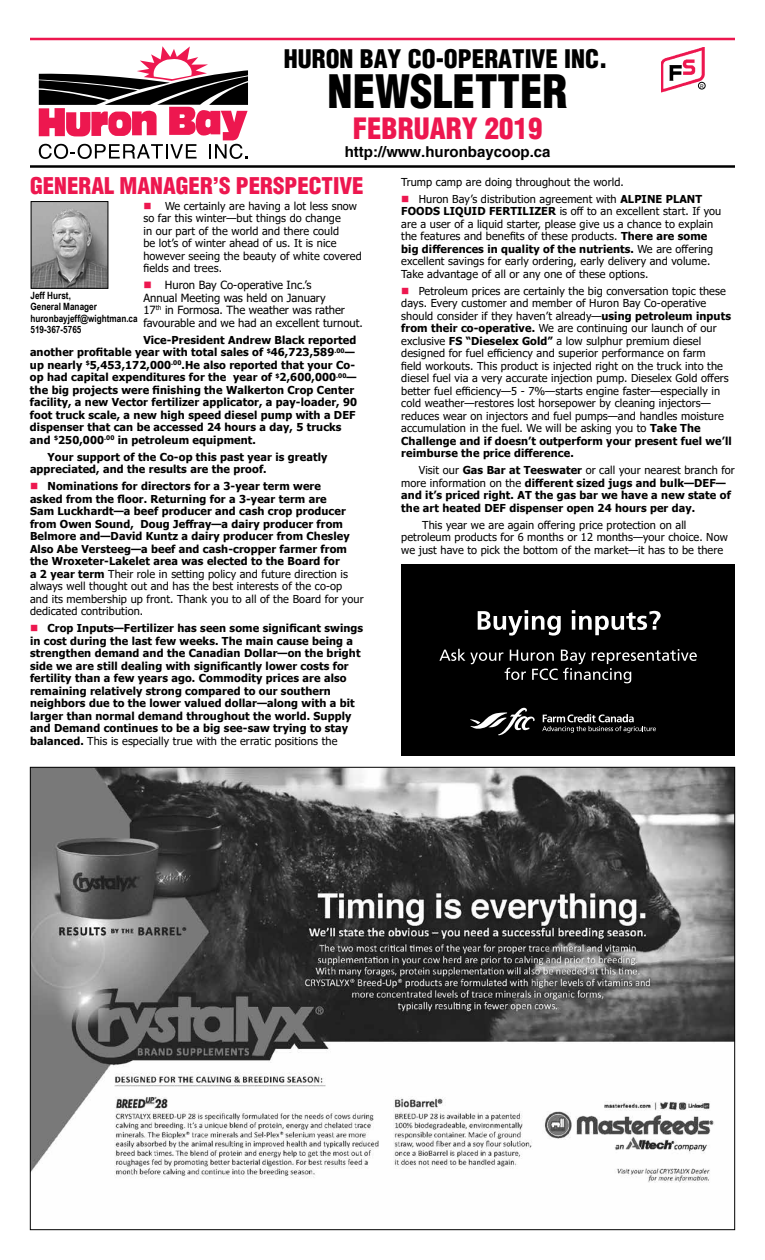
<style>
.page{position:relative;width:765px;height:1260px;background:#fff}
.page>*{position:absolute;margin:0;border:0;box-sizing:border-box;transform-origin:0 0}
.t1{font:45px "Switzerland Cond Black Plain";color:#000}
.t2{font:28.75px "Switzerland Cond Black Plain";color:#ed174f}
.t3{font:25px "Switzerland Cond Black Plain";color:#000}
.t4{font:22.5px "Switzerland Cond Black Plain";color:#ed174f}
.t5{font:700 15px "Switzerland";color:#000}
.t6{font:11.25px/12.5px "Tahoma";color:#000}
.t7{font:700 11px/12.5px "Tahoma";letter-spacing:.01em;color:#000}
.t8{font:11px/12.5px "Tahoma";letter-spacing:.01em;color:#000}
.t9{font:700 10px/11.2px "Arial Narrow";color:#000}
.t10{font:5px "Arial";color:#000}
.s1{color:#ed174f}
.s2{font-weight:400}
.s3{font-weight:700}
</style>
<div class="page">
<img style="left:33px;top:203px;width:73px;height:84px">
<div style="left:31px;top:201px;width:77px;height:88px;border:1px solid #000"></div>
<svg style="left:39px;top:46px;width:209px;height:113px"></svg>
<hr style="left:30px;top:165px;width:705px;height:3px;background:#000">
<hr style="left:30px;top:38px;width:705px;height:2px;background:#ed174f">
<img style="left:661px;top:47px;width:43px;height:45px">
<img style="left:670px;top:63px;width:12px;height:17px">
<div style="left:698px;top:82px;width:8px;height:7px;border:1px solid #000;border-radius:50%"></div>
<img style="left:32px;top:769px;width:701px;height:414px">
<div style="left:401px;top:564px;width:334px;height:191px;background:#000"></div>
<svg style="left:478px;top:610px;width:183px;height:26px"></svg>
<svg style="left:439px;top:649px;width:258px;height:34px"></svg>
<svg style="left:470px;top:708px;width:65px;height:27px"></svg>
<svg style="left:542px;top:714px;width:114px;height:19px"></svg>
<h3 class="t3" style="left:284px;top:43px;width:325px">HURON BAY CO-OPERATIVE INC.</h3>
<h1 class="t1" style="left:328px;top:63px;width:242px">NEWSLETTER</h1>
<h2 class="t2" style="left:353px;top:111px;width:191px">FEBRUARY 2019</h2>
<h3 class="t5" style="left:345px;top:142px;width:207px">http://www.huronbaycoop.ca</h3>
<p class="t10" style="left:700px;top:83px;width:5px">R</p>
<h3 class="t4" style="left:30px;top:171px;width:335px">GENERAL MANAGER’S PERSPECTIVE</h3>
<p class="t8" style="left:143px;top:200px;width:220px"><span class="s1">■</span> We certainly are having a lot less snow so far this winter—but things do change<br>in our part of the world and there could<br>be lot’s of winter ahead of us. It is nice however seeing the beauty of white covered fields and trees.</p>
<p class="t6" style="left:143px;top:279px;width:221px"><span class="s1">■</span> Huron Bay Co-operative Inc.’s<br>Annual Meeting was held on January<br>17<sup>th</sup> in Formosa. The weather was rather favourable and we had an excellent turnout.</p>
<p class="t7" style="left:30px;top:334px;width:329px;text-indent:113px">Vice-President Andrew Black reported another profitable year with total sales of <sup>$</sup>46,723,589<sup>.00</sup>— up nearly <sup>$</sup>5,453,172,000<sup>.00</sup>.He also reported that your Co&shy;op had capital expenditures for the year of <sup>$</sup>2,600,000<sup>.00</sup>— the big projects were finishing the Walkerton Crop Center facility, a new Vector fertilizer applicator, a pay-loader, 90 foot truck scale, a new high speed diesel pump with a DEF dispenser that can be accessed 24 hours a day, 5 trucks and <sup>$</sup>250,000<sup>.00</sup> in petroleum equipment.</p>
<p class="t7" style="left:30px;top:451px;width:299px;text-indent:17px">Your support of the Co-op this past year is greatly appreciated, and the results are the proof.</p>
<p class="t7" style="left:30px;top:480px;width:335px"><span class="s1">■</span> Nominations for directors for a 3-year term were<br>asked from the floor. Returning for a 3-year term are<br>Sam Luckhardt—a beef producer and cash crop producer from Owen Sound, Doug Jeffray—a dairy producer from Belmore and—David Kuntz a dairy producer from Chesley Also Abe Versteeg—a beef and cash-cropper farmer from the Wroxeter-Lakelet area was elected to the Board for<br>a 2 year term <span class="s2">Their role in setting policy and future direction is always well thought out and has the best interests of the co-op<br>and its membership up front. Thank you to all of the Board for your dedicated contribution.</span></p>
<p class="t7" style="left:30px;top:622px;width:335px"><span class="s1">■</span> Crop Inputs—Fertilizer has seen some significant swings in cost during the last few weeks. The main cause being a strengthen demand and the Canadian Dollar—on the bright side we are still dealing with significantly lower costs for fertility than a few years ago. Commodity prices are also remaining relatively strong compared to our southern neighbors due to the lower valued dollar—along with a bit larger than normal demand throughout the world. Supply and Demand continues to be a big see-saw trying to stay balanced. <span class="s2">This is especially true with the erratic positions the</span></p>
<p class="t9" style="left:30px;top:289px;width:109px">Jeff Hurst,<br>General Manager huronbayjeff@wightman.ca<br>519-367-5765</p>
<p class="t8" style="left:401px;top:176px;width:224px">Trump camp are doing throughout the world.</p>
<p class="t8" style="left:401px;top:193px;width:322px"><span class="s1">■</span> Huron Bay’s distribution agreement with <span class="s3">ALPINE PLANT FOODS LIQUID FERTILIZER</span> is off to an excellent start. If you are a user of a liquid starter, please give us a chance to explain the features and benefits of these products. <span class="s3">There are some big differences in quality of the nutrients.</span> We are offering excellent savings for early ordering, early delivery and volume.<br>Take advantage of all or any one of these options.</p>
<p class="t8" style="left:401px;top:285px;width:332px"><span class="s1">■</span> Petroleum prices are certainly the big conversation topic these days. Every customer and member of Huron Bay Co-operative should consider if they haven’t already—<span class="s3">using petroleum inputs from their co-operative.</span> We are continuing our launch of our exclusive <span class="s3">FS “Dieselex Gold”</span> a low sulphur premium diesel designed for fuel efficiency and superior performance on farm<br>field workouts. This product is injected right on the truck into the diesel fuel via a very accurate injection pump. Dieselex Gold offers better fuel efficiency—5 - 7%—starts engine faster—especially in cold weather—restores lost horsepower by cleaning injectors— reduces wear on injectors and fuel pumps—and handles moisture accumulation in the fuel. We will be asking you to <span class="s3">Take The Challenge and if doesn’t outperform your present fuel we’ll reimburse the price difference.</span></p>
<p class="t7" style="left:401px;top:464px;width:335px;text-indent:18px"><span class="s2">Visit our</span> Gas Bar at Teeswater <span class="s2">or call your nearest branch for more information on the</span> different sized jugs and bulk—DEF— and it’s priced right. AT the gas bar we have a new state of the art heated DEF dispenser open 24 hours per day.</p>
<p class="t8" style="left:401px;top:519px;width:328px;text-indent:21px">This year we are again offering price protection on all petroleum products for 6 months or 12 months—your choice. Now we just have to pick the bottom of the market—it has to be there</p>
</div>
